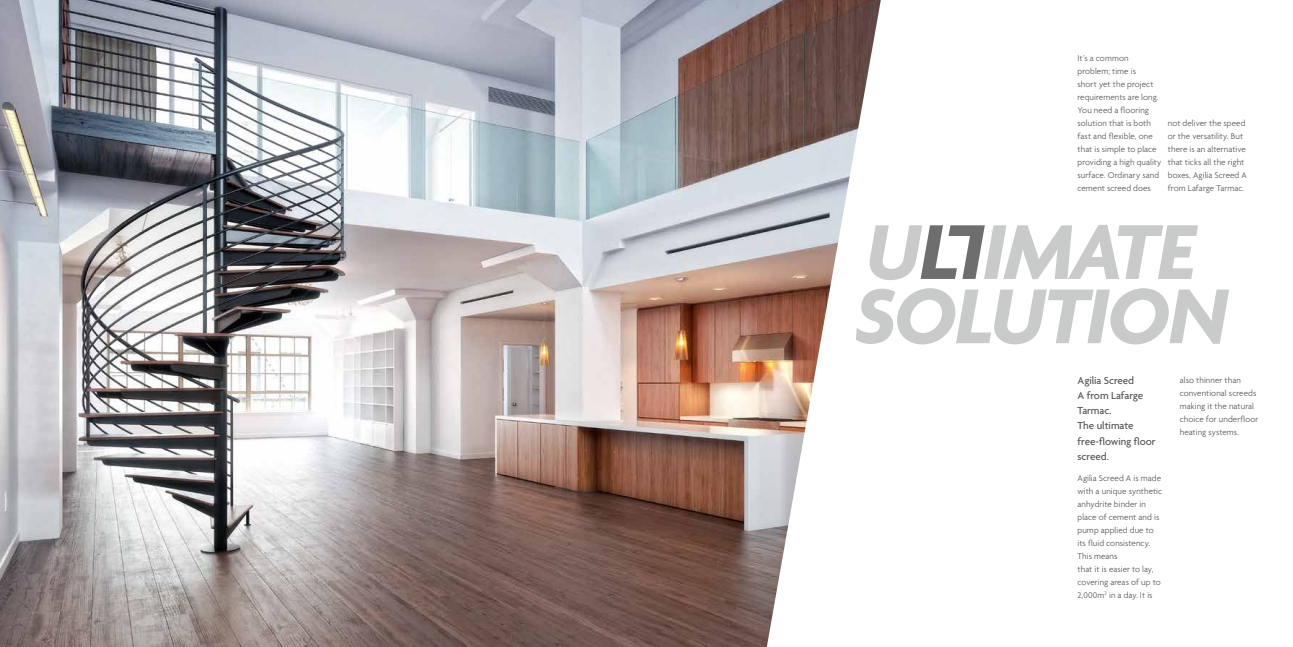
<style>
.page{position:relative;width:1293px;height:647px;background:#fff}
.page>*{position:absolute;margin:0;border:0;box-sizing:border-box;transform-origin:0 0}
.t1{font:italic 700 84px "Agenda";letter-spacing:-.025em;color:#c9caca}
.t2{font:500 11px/15px "Agenda";color:#565655}
.t3{font:300 9px/13px "Agenda";letter-spacing:.01em;color:#565655}
</style>
<div class="page">
<img style="left:0;top:0;width:881px;height:646px">
<svg style="left:869px;top:225px;width:329px;height:55px"></svg>
<p class="t3" style="left:1077px;top:52px;width:86px">It’s a common problem; time is<br>short yet the project requirements are long.<br>You need a flooring solution that is both fast and flexible, one that is simple to place providing a high quality surface. Ordinary sand cement screed does</p>
<p class="t3" style="left:1168px;top:117px;width:81px">not deliver the speed or the versatility. But there is an alternative that ticks all the right boxes, Agilia Screed A from Lafarge Tarmac.</p>
<h1 class="t1" style="left:854px;top:288px;width:375px">SOLUTION</h1>
<p class="t2" style="left:1077px;top:374px;width:79px">Agilia Screed<br>A from Lafarge<br>Tarmac.<br>The ultimate free-flowing floor screed.</p>
<p class="t3" style="left:1077px;top:472px;width:86px">Agilia Screed A is made with a unique synthetic anhydrite binder in place of cement and is pump applied due to its fluid consistency.<br>This means<br>that it is easier to lay, covering areas of up to<br>2,000m<sup>2</sup> in a day. It is</p>
<p class="t3" style="left:1179px;top:374px;width:80px">also thinner than conventional screeds making it the natural choice for underfloor heating systems.</p>
</div>
